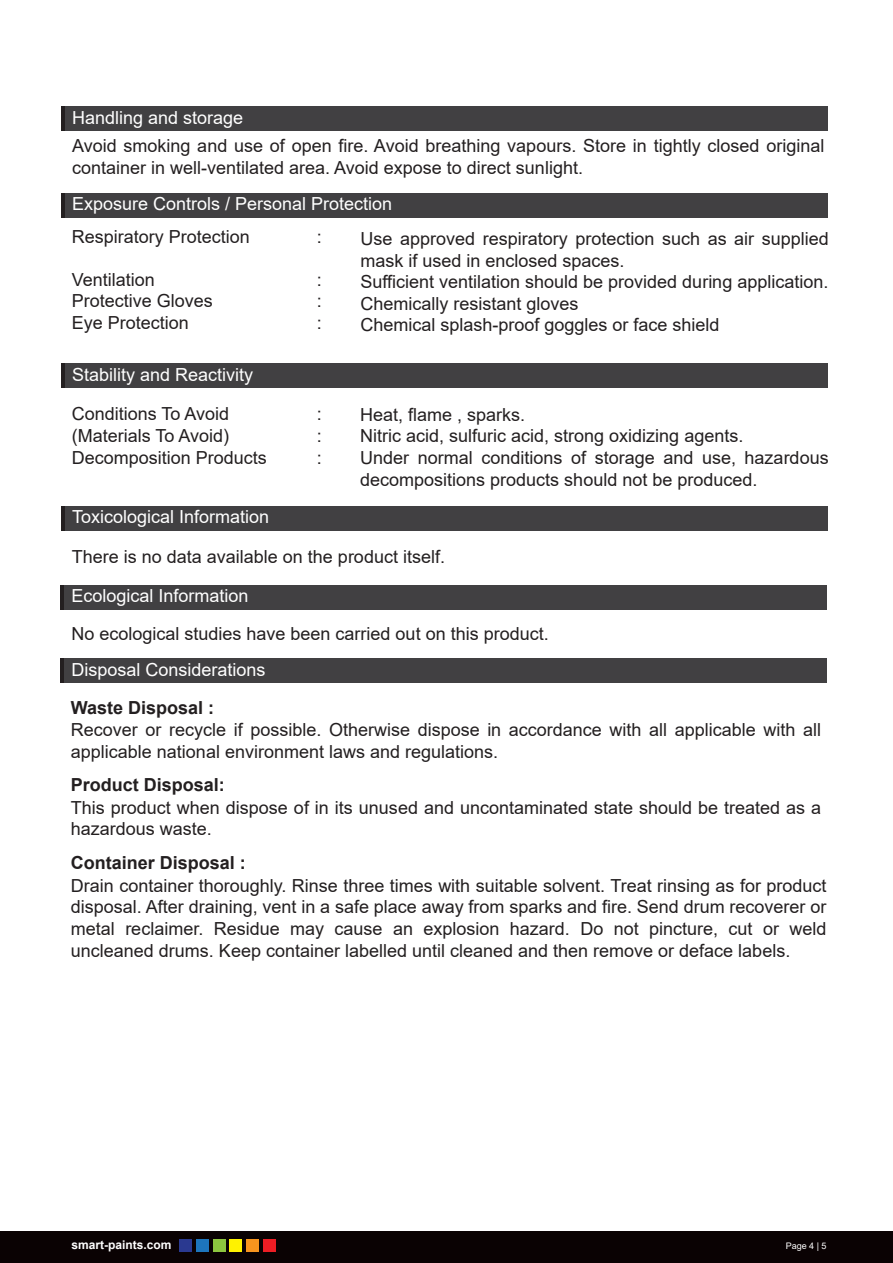
<style>
.page{position:relative;width:893px;height:1263px;background:#fff}
.page>*{position:absolute;margin:0;border:0;box-sizing:border-box;transform-origin:0 0}
.t1{font:18px/21.6px "Arial";color:#231f20}
.t2{font:18px "Arial";color:#fff}
.t3{font:700 18px "Arial";color:#231f20}
.t4{font:700 12px "Arial";color:#fff}
.t5{font:9px "Arial";color:#fff}
</style>
<div class="page">
<div style="left:0;top:1231px;width:893px;height:32px;background:#0a0203"></div>
<div style="left:179px;top:1239px;width:13px;height:13px;background:#2a3990"></div>
<div style="left:196px;top:1239px;width:13px;height:13px;background:#1d75bc"></div>
<div style="left:213px;top:1239px;width:12px;height:13px;background:#8dc63f"></div>
<div style="left:229px;top:1239px;width:13px;height:13px;background:#fff200"></div>
<div style="left:246px;top:1239px;width:13px;height:13px;background:#f7941e"></div>
<div style="left:263px;top:1239px;width:13px;height:13px;background:#ed1d24"></div>
<div style="left:61px;top:193px;width:766px;height:24px;background:#414042"></div>
<div style="left:61px;top:107px;width:766px;height:24px;background:#414042"></div>
<hr style="left:61px;top:107px;width:4px;height:24px;background:#231f20">
<hr style="left:61px;top:193px;width:4px;height:24px;background:#231f20">
<div style="left:61px;top:364px;width:766px;height:24px;background:#414042"></div>
<div style="left:61px;top:506px;width:766px;height:24px;background:#414042"></div>
<hr style="left:61px;top:364px;width:4px;height:24px;background:#231f20">
<hr style="left:61px;top:506px;width:4px;height:24px;background:#231f20">
<div style="left:60px;top:585px;width:767px;height:24px;background:#414042"></div>
<hr style="left:60px;top:585px;width:4px;height:24px;background:#231f20">
<div style="left:60px;top:659px;width:767px;height:24px;background:#414042"></div>
<hr style="left:60px;top:659px;width:4px;height:24px;background:#231f20">
<p class="t2" style="left:72px;top:105px;width:173px">Handling and storage</p>
<p class="t1" style="left:72px;top:135px;width:754px">Avoid smoking and use of open fire. Avoid breathing vapours. Store in tightly closed original container in well-ventilated area. Avoid expose to direct sunlight.</p>
<p class="t2" style="left:72px;top:192px;width:322px">Exposure Controls / Personal Protection</p>
<p class="t1" style="left:72px;top:225px;width:180px">Respiratory Protection</p>
<p class="t1" style="left:72px;top:268px;width:143px">Ventilation<br>Protective Gloves<br>Eye Protection</p>
<p class="t1" style="left:360px;top:228px;width:470px">Use approved respiratory protection such as air supplied mask if used in enclosed spaces.<br>Sufficient ventilation should be provided during application.<br>Chemically resistant gloves<br>Chemical splash-proof goggles or face shield</p>
<p class="t1" style="left:317px;top:225px;width:7px">:</p>
<p class="t1" style="left:317px;top:268px;width:7px;text-align:justify">: : :</p>
<p class="t2" style="left:72px;top:362px;width:183px">Stability and Reactivity</p>
<p class="t1" style="left:72px;top:403px;width:197px">Conditions To Avoid (Materials To Avoid)<br>Decomposition Products</p>
<p class="t1" style="left:317px;top:403px;width:7px;text-align:justify">: : :</p>
<p class="t1" style="left:360px;top:403px;width:470px">Heat, flame , sparks.<br>Nitric acid, sulfuric acid, strong oxidizing agents.<br>Under normal conditions of storage and use, hazardous decompositions products should not be produced.</p>
<p class="t2" style="left:72px;top:504px;width:199px">Toxicological Information</p>
<p class="t1" style="left:72px;top:545px;width:375px">There is no data available on the product itself.</p>
<p class="t2" style="left:71px;top:583px;width:179px">Ecological Information</p>
<p class="t1" style="left:71px;top:623px;width:479px">No ecological studies have been carried out on this product.</p>
<p class="t2" style="left:71px;top:657px;width:196px">Disposal Considerations</p>
<p class="t3" style="left:71px;top:694px;width:145px">Waste Disposal :</p>
<p class="t1" style="left:71px;top:719px;width:752px">Recover or recycle if possible. Otherwise dispose in accordance with all applicable with all applicable national environment laws and regulations.</p>
<p class="t3" style="left:71px;top:772px;width:156px">Product Disposal:</p>
<p class="t1" style="left:71px;top:797px;width:752px">This product when dispose of in its unused and uncontaminated state should be treated as a hazardous waste.</p>
<p class="t3" style="left:71px;top:850px;width:177px">Container Disposal :</p>
<p class="t1" style="left:71px;top:875px;width:757px;text-align:justify">Drain container thoroughly. Rinse three times with suitable solvent. Treat rinsing as for product disposal. After draining, vent in a safe place away from sparks and fire. Send drum recoverer or metal reclaimer. Residue may cause an explosion hazard. Do not pincture, cut or weld uncleaned drums. Keep container labelled until cleaned and then remove or deface labels.</p>
<p class="t4" style="left:72px;top:1236px;width:102px">smart-paints.com</p>
<p class="t5" style="left:786px;top:1239px;width:42px">Page 4 | 5</p>
</div>
